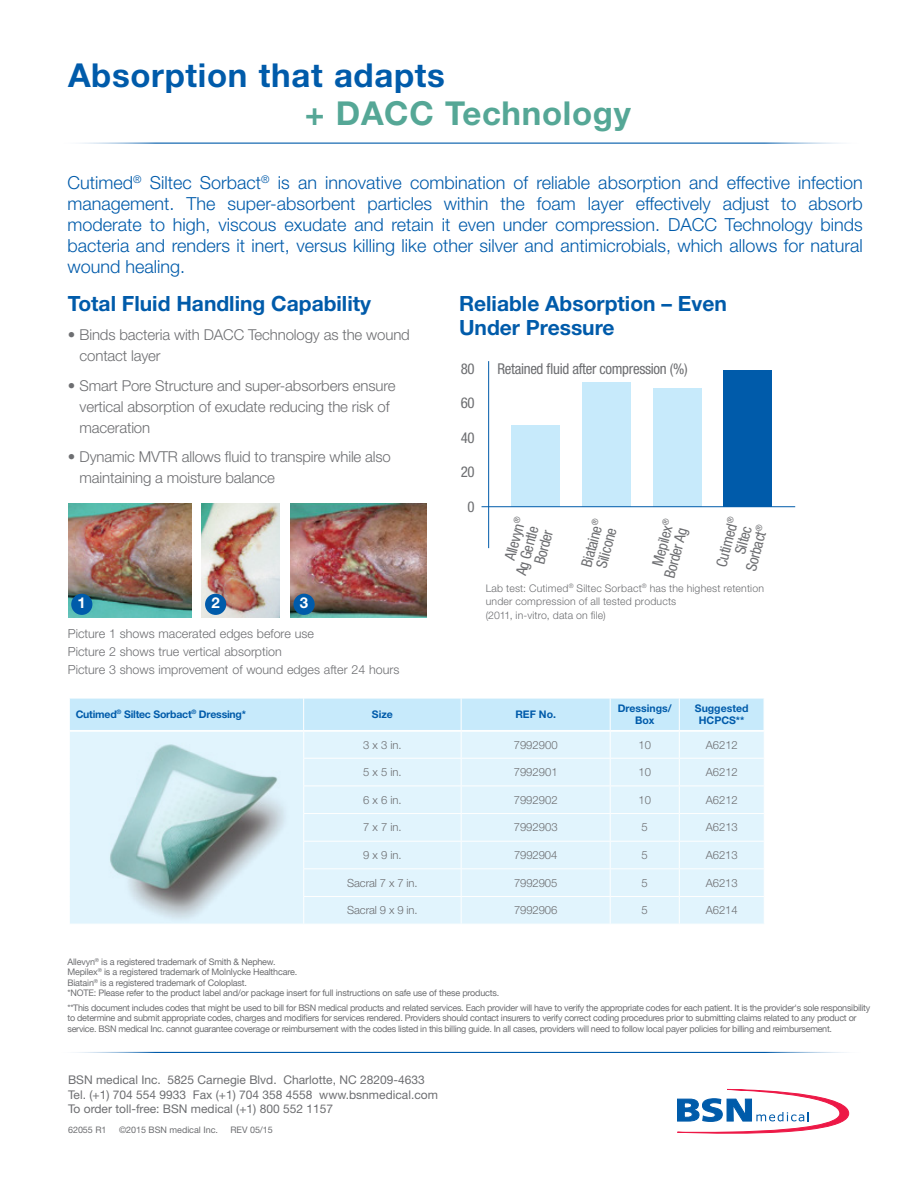
<style>
.page{position:relative;width:918px;height:1188px;background:#fff}
.page>*{position:absolute;margin:0;border:0;box-sizing:border-box;transform-origin:0 0}
.t1{font:700 33px "Helvetica Neue LT Std";letter-spacing:.02em;color:#005baa}
.t2{font:700 33px "Helvetica Neue LT Std";letter-spacing:.02em;color:#55a796}
.t3{font:700 21px/24px "Helvetica Neue";color:#005baa}
.t4{font:300 18px/21px "Helvetica Neue LT Std";color:#005baa;text-align:justify}
.t5{font:300 15px/21px "Helvetica Neue LT Std";letter-spacing:-.01em;color:#6d6e71}
.t6{font:700 15px "Helvetica Neue LT Std";color:#fff}
.t7{font:condensed 14.85px/14.9px "Helvetica Neue LT Std";letter-spacing:-.02em;color:#6d6e71}
.t8{font:300 12.45px/18px "Helvetica Neue LT Std";color:#6d6e71}
.t9{font:12px/14.4px "Helvetica Neue";color:#6d6e71}
.t10{font:300 11.25px "Helvetica Neue LT Pro";color:#6d6e71}
.t11{font:300 10.5px/13.5px "Helvetica Neue LT Std";letter-spacing:.02em;color:#6d6e71}
.t12{font:700 10.5px/12px "Helvetica Neue LT Pro";color:#005baa;text-align:center}
.t13{font:700 10.5px "Helvetica Neue LT Pro";letter-spacing:-.02em;color:#005baa}
.t14{font:9px/10.5px "Helvetica Neue";letter-spacing:-.03em;color:#6d6e71}
.t15{font:9px "Helvetica Neue";color:#6d6e71}
</style>
<div class="page">
<svg style="left:677px;top:1089px;width:172px;height:45px"></svg>
<svg style="left:70px;top:698px;width:694px;height:226px;background:#ddf2fc"></svg>
<img style="left:84px;top:737px;width:217px;height:185px">
<div style="left:512px;top:425px;width:48px;height:82px;background:#c7eafb"></div>
<div style="left:582px;top:382px;width:49px;height:125px;background:#c7eafb"></div>
<div style="left:653px;top:388px;width:48px;height:119px;background:#c7eafb"></div>
<div style="left:724px;top:370px;width:48px;height:137px;background:#005baa"></div>
<hr style="left:482px;top:506px;width:313px;height:1px;background:#005baa">
<hr style="left:488px;top:361px;width:1px;height:187px;background:#005baa">
<img style="left:68px;top:503px;width:123px;height:115px">
<img style="left:202px;top:503px;width:78px;height:115px">
<img style="left:290px;top:504px;width:137px;height:114px">
<div style="left:71px;top:594px;width:21px;height:21px;background:#005baa;border-radius:50%"></div>
<div style="left:205px;top:594px;width:21px;height:21px;background:#005baa;border-radius:50%"></div>
<div style="left:293px;top:594px;width:22px;height:21px;background:#005baa;border-radius:50%"></div>
<hr style="left:27px;top:1052px;width:866px;height:1px;background:#005baa">
<hr style="left:27px;top:143px;width:866px;height:1px;background:#005baa">
<h1 class="t1" style="left:68px;top:55px;width:378px">Absorption that adapts</h1>
<h1 class="t2" style="left:305px;top:92px;width:328px">+ DACC Technology</h1>
<p class="t4" style="left:67px;top:172px;width:797px">Cutimed<sup>®</sup> Siltec Sorbact<sup>®</sup> is an innovative combination of reliable absorption and effective infection management. The super-absorbent particles within the foam layer effectively adjust to absorb moderate to high, viscous exudate and retain it even under compression. DACC Technology binds bacteria and renders it inert, versus killing like other silver and antimicrobials, which allows for natural wound healing.</p>
<h2 class="t3" style="left:68px;top:291px;width:305px">Total Fluid Handling Capability</h2>
<h3 class="t5" style="left:80px;top:324px;width:332px;text-indent:-12px">• Binds bacteria with DACC Technology as the wound contact layer</h3>
<h3 class="t5" style="left:80px;top:375px;width:317px;text-indent:-12px">• Smart Pore Structure and super-absorbers ensure vertical absorption of exudate reducing the risk of maceration</h3>
<h3 class="t5" style="left:80px;top:446px;width:313px;text-indent:-12px">• Dynamic MVTR allows fluid to transpire while also maintaining a moisture balance</h3>
<h3 class="t6" style="left:78px;top:594px;width:10px">1</h3>
<h3 class="t6" style="left:211px;top:594px;width:10px">2</h3>
<h3 class="t6" style="left:300px;top:594px;width:10px">3</h3>
<h3 class="t8" style="left:68px;top:624px;width:333px">Picture 1 shows macerated edges before use<br>Picture 2 shows true vertical absorption<br>Picture 3 shows improvement of wound edges after 24 hours</h3>
<h2 class="t3" style="left:459px;top:291px;width:269px">Reliable Absorption – Even<br>Under Pressure</h2>
<h3 class="t7" style="left:461px;top:361px;width:16px">80</h3>
<h3 class="t7" style="left:461px;top:395px;width:16px">60</h3>
<h3 class="t7" style="left:461px;top:430px;width:16px">40</h3>
<h3 class="t7" style="left:461px;top:464px;width:16px">20</h3>
<h3 class="t7" style="left:468px;top:499px;width:9px">0</h3>
<h3 class="t7" style="left:497px;top:361px;width:192px">Retained fluid after compression (%)</h3>
<h3 class="t7" style="left:502px;top:558px;width:45px;rotate:-75deg">Allevyn<sup>®</sup></h3>
<h3 class="t7" style="left:579px;top:565px;width:51px;rotate:-75deg">Biataine<sup>®<br></sup>Silicone</h3>
<h3 class="t7" style="left:648px;top:572px;width:58px;text-indent:9px;rotate:-75deg">Mepilex<sup>®<br></sup>Border Ag</h3>
<h3 class="t7" style="left:714px;top:564px;width:52px;rotate:-75deg">Cutimed<sup>®</sup></h3>
<h3 class="t7" style="left:743px;top:569px;width:49px;rotate:-75deg">Sorbact<sup>®</sup></h3>
<p class="t11" style="left:486px;top:581px;width:280px">Lab test: Cutimed<sup>®</sup> Siltec Sorbact<sup>®</sup> has the highest retention under compression of all tested products<br>(2011, in-vitro, data on file)</p>
<h3 class="t7" style="left:732px;top:552px;width:30px;rotate:-75deg">Siltec</h3>
<h3 class="t7" style="left:514px;top:573px;width:52px;rotate:-75deg">Ag Gentle</h3>
<h3 class="t7" style="left:532px;top:562px;width:37px;rotate:-75deg">Border</h3>
<p class="t13" style="left:76px;top:708px;width:172px">Cutimed<sup>®</sup> Siltec Sorbact<sup>®</sup> Dressing*</p>
<p class="t12" style="left:372px;top:708px;width:22px">Size</p>
<p class="t12" style="left:515px;top:708px;width:42px">REF No.</p>
<p class="t12" style="left:618px;top:702px;width:56px">Dressings/<br>Box</p>
<p class="t12" style="left:695px;top:702px;width:55px">Suggested<br>HCPCS**</p>
<p class="t10" style="left:363px;top:738px;width:40px">3 x 3 in.</p>
<p class="t10" style="left:514px;top:738px;width:45px">7992900</p>
<p class="t10" style="left:638px;top:738px;width:14px">10</p>
<p class="t10" style="left:706px;top:738px;width:34px">A6212</p>
<p class="t10" style="left:363px;top:765px;width:40px">5 x 5 in.</p>
<p class="t10" style="left:514px;top:765px;width:45px">7992901</p>
<p class="t10" style="left:638px;top:765px;width:14px">10</p>
<p class="t10" style="left:706px;top:765px;width:34px">A6212</p>
<p class="t10" style="left:363px;top:793px;width:40px">6 x 6 in.</p>
<p class="t10" style="left:514px;top:793px;width:45px">7992902</p>
<p class="t10" style="left:638px;top:793px;width:14px">10</p>
<p class="t10" style="left:706px;top:793px;width:34px">A6212</p>
<p class="t10" style="left:363px;top:821px;width:40px">7 x 7 in.</p>
<p class="t10" style="left:514px;top:821px;width:45px">7992903</p>
<p class="t10" style="left:642px;top:821px;width:8px">5</p>
<p class="t10" style="left:706px;top:821px;width:34px">A6213</p>
<p class="t10" style="left:363px;top:848px;width:40px">9 x 9 in.</p>
<p class="t10" style="left:514px;top:848px;width:45px">7992904</p>
<p class="t10" style="left:642px;top:848px;width:8px">5</p>
<p class="t10" style="left:706px;top:848px;width:33px">A6213</p>
<p class="t10" style="left:347px;top:876px;width:72px">Sacral 7 x 7 in.</p>
<p class="t10" style="left:514px;top:876px;width:45px">7992905</p>
<p class="t10" style="left:642px;top:876px;width:8px">5</p>
<p class="t10" style="left:706px;top:876px;width:33px">A6213</p>
<p class="t10" style="left:347px;top:903px;width:72px">Sacral 9 x 9 in.</p>
<p class="t10" style="left:514px;top:903px;width:45px">7992906</p>
<p class="t10" style="left:642px;top:903px;width:8px">5</p>
<p class="t10" style="left:706px;top:903px;width:33px">A6214</p>
<p class="t14" style="left:68px;top:957px;width:433px">Allevyn<sup>®</sup> is a registered trademark of Smith &amp; Nephew.<br>Mepilex<sup>®</sup> is a registered trademark of Molnlycke Healthcare.<br>Biatain<sup>®</sup> is a registered trademark of Coloplast.<br>*NOTE: Please refer to the product label and/or package insert for full instructions on safe use of these products.</p>
<p class="t14" style="left:68px;top:1003px;width:804px">**This document includes codes that might be used to bill for BSN medical products and related services. Each provider will have to verify the appropriate codes for each patient. It is the provider's sole responsibility to determine and submit appropriate codes, charges and modifiers for services rendered. Providers should contact insurers to verify correct coding procedures prior to submitting claims related to any product or service. BSN medical Inc. cannot guarantee coverage or reimbursement with the codes listed in this billing guide. In all cases, providers will need to follow local payer policies for billing and reimbursement.</p>
<h3 class="t9" style="left:68px;top:1073px;width:371px">BSN medical Inc. 5825 Carnegie Blvd. Charlotte, NC 28209-4633<br>Tel. (+1) 704 554 9933 Fax (+1) 704 358 4558 www.bsnmedical.com<br>To order toll-free: BSN medical (+1) 800 552 1157</h3>
<p class="t15" style="left:68px;top:1125px;width:40px">62055 R1</p>
<p class="t15" style="left:119px;top:1125px;width:101px">©2015 BSN medical Inc.</p>
<p class="t15" style="left:230px;top:1125px;width:44px">REV 05/15</p>
</div>
